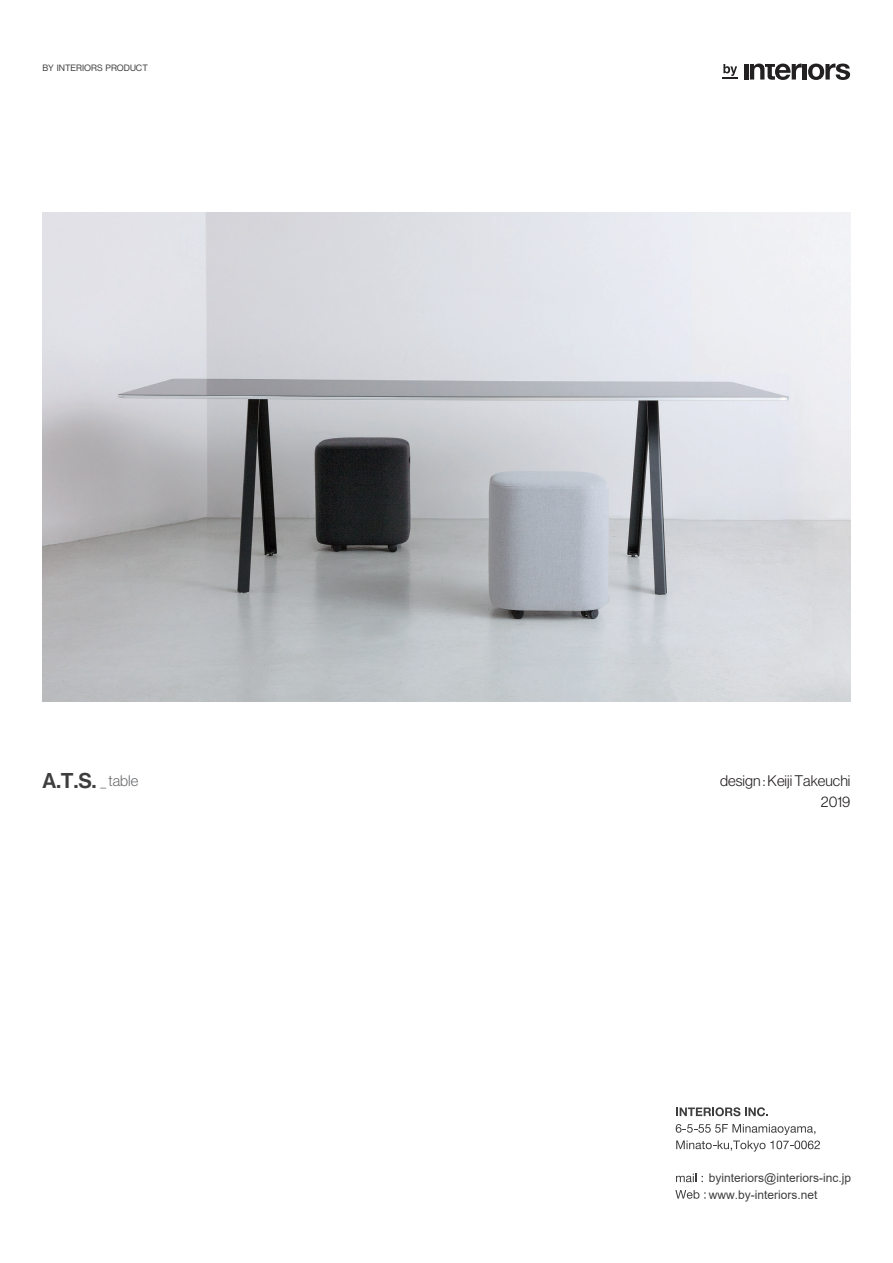
<style>
.page{position:relative;width:893px;height:1263px;background:#fff}
.page>*{position:absolute;margin:0;border:0;box-sizing:border-box;transform-origin:0 0}
.t1{font:21px "N Haas Grotesk DS Pro 65 Md";color:#3e3e3f}
.t2{font:15px/21px "N Haas Grotesk DS Pro 45 Lt";color:#231f20;text-align:right}
.t3{font:12px/16.5px "Arial";color:#3e3e3f}
.t4{font:9px "N Haas Grotesk DS Pro 55 Rg";color:#3e3e3f}
.s1{font-family:"N Haas Grotesk DS Pro 45 Lt";font-size:15px;color:#6c6d70}
</style>
<div class="page">
<img style="left:43px;top:213px;width:807px;height:489px">
<hr style="left:744px;top:64px;width:4px;height:16px;background:#222021">
<svg style="left:750px;top:64px;width:52px;height:16px"></svg>
<hr style="left:803px;top:64px;width:4px;height:16px;background:#222021">
<svg style="left:808px;top:64px;width:42px;height:16px"></svg>
<svg style="left:722px;top:64px;width:16px;height:15px"></svg>
<svg style="left:676px;top:1107px;width:92px;height:9px"></svg>
<svg style="left:676px;top:1124px;width:144px;height:27px"></svg>
<svg style="left:676px;top:1173px;width:20px;height:9px"></svg>
<svg style="left:675px;top:1190px;width:31px;height:9px"></svg>
<p class="t4" style="left:43px;top:63px;width:107px">BY INTERIORS PRODUCT</p>
<h1 class="t1" style="left:43px;top:769px;width:97px">A.T.S. <span class="s1">_ table</span></h1>
<p class="t2" style="left:720px;top:770px;width:132px">design : Keiji Takeuchi<br>2019</p>
<p class="t3" style="left:709px;top:1170px;width:144px">byinteriors@interiors-inc.jp www.by-interiors.net</p>
</div>
